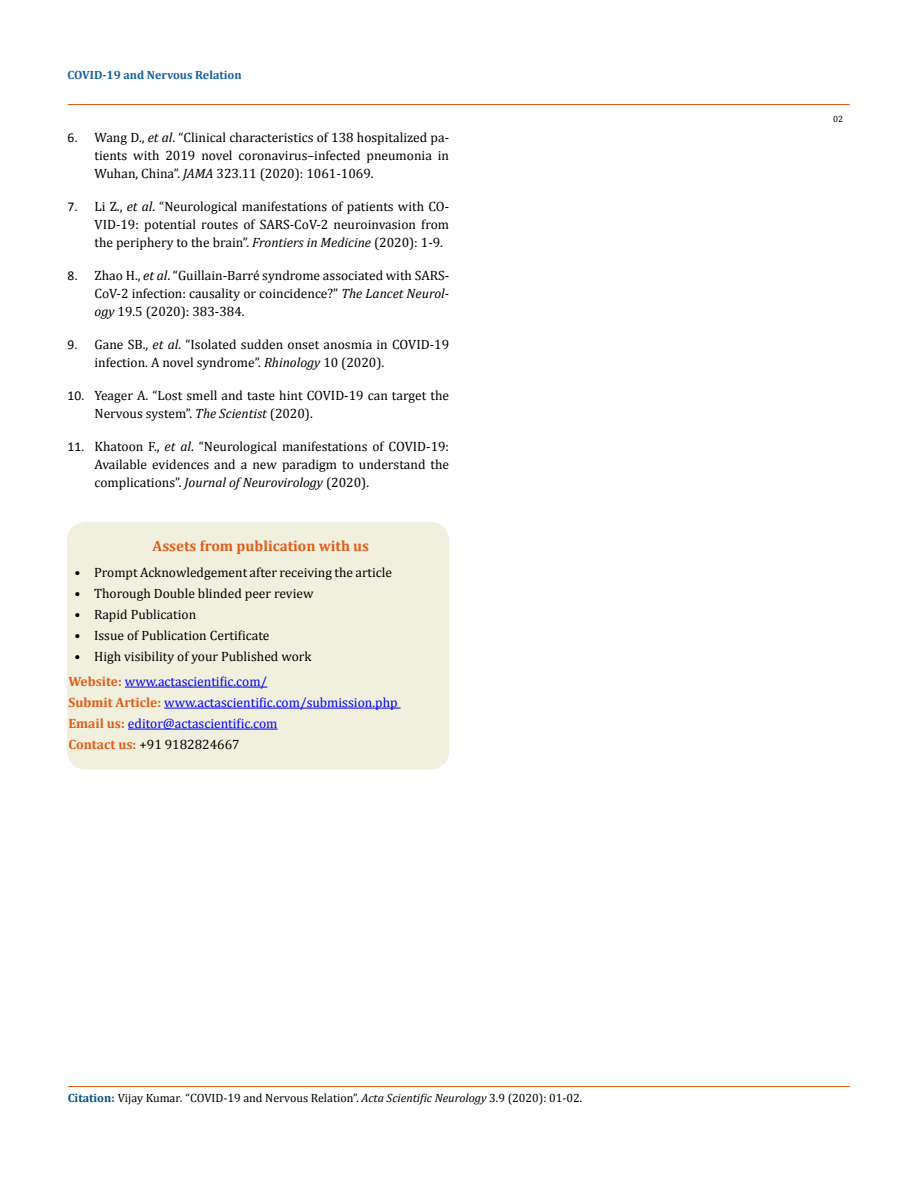
<style>
.page{position:relative;width:917px;height:1188px;background:#fff}
.page>*{position:absolute;margin:0;border:0;box-sizing:border-box;transform-origin:0 0}
.t1{font:700 15px "Cambria";color:#e05d1a}
.t2{font:13.5px/18px "Cambria";color:#000;text-align:justify}
.t3{font:13.5px/21px "Cambria";color:#00f}
.t4{font:12px "Cambria";color:#000}
.t5{font:700 12px "Cambria";color:#1560a6}
.t6{font:9px "Cambria";color:#000}
.s1{font-family:"Calibri"}
.s2{font-style:italic}
.s3{font-weight:700;color:#e05d1a}
.s4{color:#000}
.s5{font-weight:700;color:#035089}
</style>
<div class="page">
<div style="left:68px;top:523px;width:380px;height:246px;background:#f1f0de;border-radius:18px"></div>
<div style="left:67px;top:522px;width:382px;height:248px;border:2px solid #f1f0de;border-radius:18px"></div>
<hr style="left:125px;top:687px;width:142px;height:1px;background:#00f">
<hr style="left:164px;top:708px;width:236px;height:1px;background:#00f">
<hr style="left:128px;top:729px;width:149px;height:1px;background:#00f">
<hr style="left:68px;top:104px;width:781px;height:1px;background:#e05d1a">
<hr style="left:68px;top:1087px;width:781px;height:1px;background:#e05d1a">
<p class="t5" style="left:68px;top:67px;width:176px">COVID-19 and Nervous Relation</p>
<p class="t2" style="left:94px;top:128px;width:356px;text-indent:-27px"><span class="s1">6.</span> Wang D., <span class="s2">et al</span>. “Clinical characteristics of 138 hospitalized pa&shy;tients with 2019 novel coronavirus–infected pneumonia in Wuhan, China”. <span class="s2">JAMA</span> 323.11 (2020): 1061-1069.</p>
<p class="t2" style="left:94px;top:197px;width:356px;text-indent:-27px"><span class="s1">7.</span> Li Z., <span class="s2">et al</span>. “Neurological manifestations of patients with CO-VID-19: potential routes of SARS-CoV-2 neuroinvasion from the periphery to the brain”. <span class="s2">Frontiers in Medicine</span> (2020): 1-9.</p>
<p class="t2" style="left:94px;top:266px;width:356px;text-indent:-27px"><span class="s1">8.</span> Zhao H., <span class="s2">et al</span>. “Guillain-Barré syndrome associated with SARS-CoV-2 infection: causality or coincidence?” <span class="s2">The Lancet Neurol&shy;ogy</span> 19.5 (2020): 383-384.</p>
<p class="t2" style="left:94px;top:335px;width:356px;text-indent:-27px"><span class="s1">9.</span> Gane SB., <span class="s2">et al</span>. “Isolated sudden onset anosmia in COVID-19 infection. A novel syndrome”. <span class="s2">Rhinology</span> 10 (2020).</p>
<p class="t2" style="left:94px;top:386px;width:356px;text-indent:-27px"><span class="s1">10.</span> Yeager A. “Lost smell and taste hint COVID-19 can target the<br>Nervous system”. <span class="s2">The Scientist</span> (2020).</p>
<p class="t2" style="left:94px;top:437px;width:356px;text-indent:-27px"><span class="s1">11.</span> Khatoon F., <span class="s2">et al</span>. “Neurological manifestations of COVID-19:<br>Available evidences and a new paradigm to understand the complications”. <span class="s2">Journal of Neurovirology</span> (2020).</p>
<p class="t1" style="left:153px;top:535px;width:218px">Assets from publication with us</p>
<p class="t2" style="left:75px;top:563px;width:319px">• Prompt Acknowledgement after receiving the article</p>
<p class="t2" style="left:75px;top:584px;width:240px">• Thorough Double blinded peer review</p>
<p class="t2" style="left:75px;top:605px;width:123px">• Rapid Publication</p>
<p class="t2" style="left:75px;top:626px;width:196px">• Issue of Publication Certificate</p>
<p class="t2" style="left:75px;top:647px;width:238px">• High visibility of your Published work</p>
<p class="t3" style="left:68px;top:671px;width:330px"><span class="s3">Website:</span> www.actascientific.com/<br><span class="s3">Submit Article:</span> www.actascientific.com/submission.php <span class="s3">Email us:</span> editor@actascientific.com<br><span class="s3">Contact us:</span> <span class="s4">+91 9182824667</span></p>
<p class="t4" style="left:68px;top:1091px;width:516px"><span class="s5">Citation:</span> Vijay Kumar<span class="s2">.</span> “COVID-19 and Nervous Relation”. <span class="s2">Acta Scientific Neurology</span> 3.9 (2020): 01-02.</p>
<p class="t6" style="left:833px;top:114px;width:11px">02</p>
</div>
